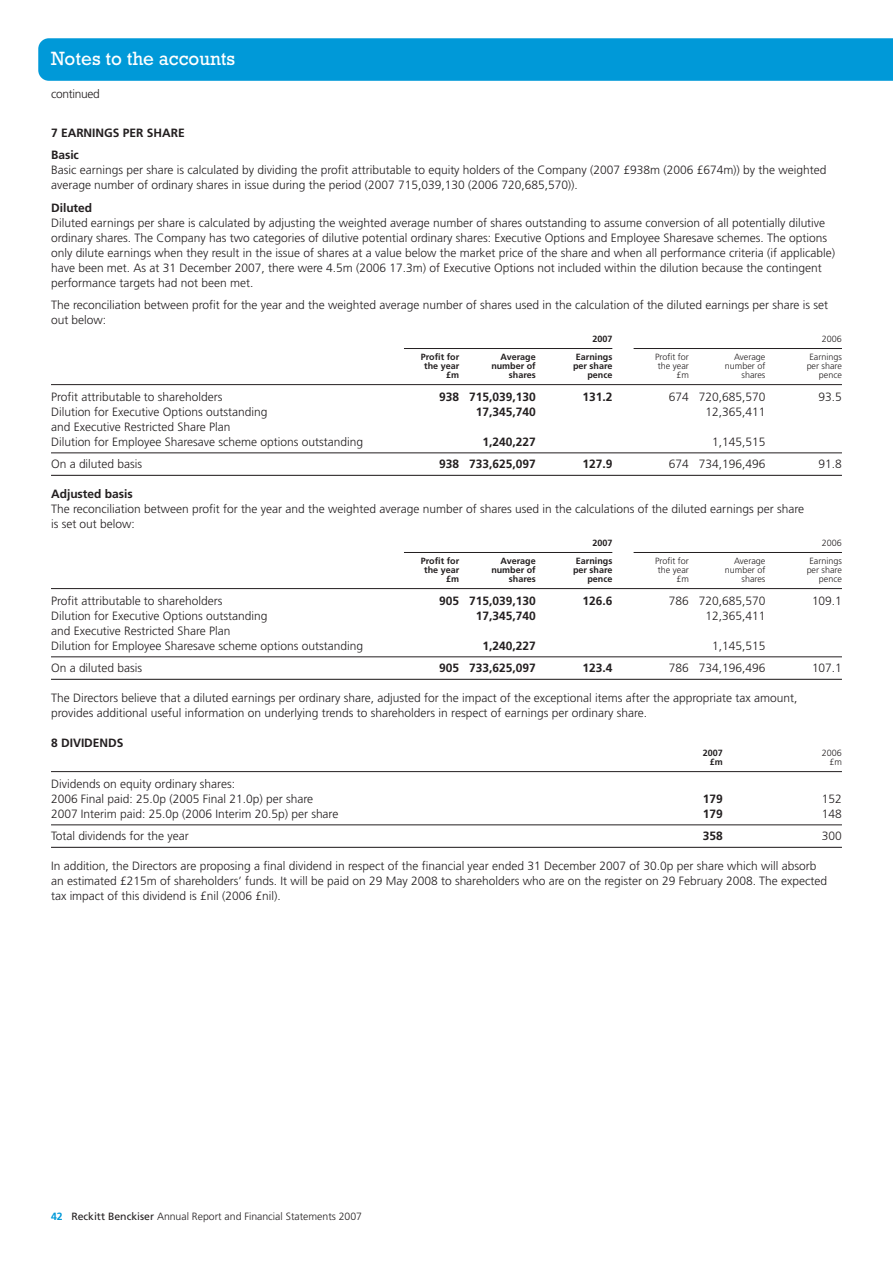
<style>
.page{position:relative;width:893px;height:1263px;background:#fff}
.page>*{position:absolute;margin:0;border:0;box-sizing:border-box;transform-origin:0 0}
.t1{font:19.5px "Rockwell";color:#fff}
.t2{font:300 12px/15px "Frutiger";color:#231f20}
.t3{font:700 12px/22.5px "Frutiger";color:#231f20}
.t4{font:300 12px "Frutiger";letter-spacing:-.025em;color:#231f20}
.t5{font:300 10.5px "Frutiger";color:#231f20}
.t6{font:700 9px "Frutiger";color:#231f20}
.t7{font:300 9px "Frutiger";color:#231f20}
.s1{font-weight:700;color:#0099d8}
.s2{font-weight:400}
</style>
<div class="page">
<hr style="left:51px;top:384px;width:791px;height:1px;background:#231f20">
<hr style="left:51px;top:453px;width:791px;height:1px;background:#231f20">
<hr style="left:51px;top:475px;width:791px;height:1px;background:#231f20">
<hr style="left:51px;top:588px;width:791px;height:1px;background:#231f20">
<hr style="left:51px;top:657px;width:791px;height:1px;background:#231f20">
<hr style="left:51px;top:679px;width:791px;height:1px;background:#231f20">
<hr style="left:51px;top:771px;width:791px;height:1px;background:#231f20">
<hr style="left:51px;top:825px;width:791px;height:1px;background:#231f20">
<hr style="left:51px;top:847px;width:791px;height:1px;background:#231f20">
<hr style="left:404px;top:552px;width:208px;height:1px;background:#231f20">
<hr style="left:634px;top:552px;width:208px;height:1px;background:#231f20">
<hr style="left:404px;top:348px;width:208px;height:1px;background:#231f20">
<hr style="left:634px;top:348px;width:208px;height:1px;background:#231f20">
<div style="left:38px;top:38px;width:855px;height:43px;background:#0099d8"></div>
<h1 class="t1" style="left:51px;top:46px;width:186px">Notes to the accounts</h1>
<p class="t4" style="left:51px;top:89px;width:50px">continued</p>
<p class="t3" style="left:51px;top:122px;width:135px">7 EARNINGS PER SHARE<br>Basic</p>
<p class="t2" style="left:51px;top:163px;width:777px">Basic earnings per share is calculated by dividing the profit attributable to equity holders of the Company (2007 £938m (2006 £674m)) by the weighted average number of ordinary shares in issue during the period (2007 715,039,130 (2006 720,685,570)).</p>
<p class="t3" style="left:51px;top:197px;width:43px">Diluted</p>
<p class="t2" style="left:51px;top:216px;width:785px">Diluted earnings per share is calculated by adjusting the weighted average number of shares outstanding to assume conversion of all potentially dilutive ordinary shares. The Company has two categories of dilutive potential ordinary shares: Executive Options and Employee Sharesave schemes. The options only dilute earnings when they result in the issue of shares at a value below the market price of the share and when all performance criteria (if applicable) have been met. As at 31 December 2007, there were 4.5m (2006 17.3m) of Executive Options not included within the dilution because the contingent performance targets had not been met.</p>
<p class="t2" style="left:51px;top:298px;width:779px">The reconciliation between profit for the year and the weighted average number of shares used in the calculation of the diluted earnings per share is set out below:</p>
<p class="t6" style="left:592px;top:335px;width:21px">2007</p>
<p class="t7" style="left:822px;top:335px;width:21px">2006</p>
<p class="t6" style="left:421px;top:353px;width:40px">Profit for</p>
<p class="t6" style="left:501px;top:353px;width:37px">Average</p>
<p class="t6" style="left:576px;top:353px;width:38px">Earnings</p>
<p class="t7" style="left:655px;top:353px;width:35px">Profit for</p>
<p class="t7" style="left:734px;top:353px;width:33px">Average</p>
<p class="t7" style="left:809px;top:353px;width:34px">Earnings</p>
<p class="t6" style="left:424px;top:362px;width:36px">the year</p>
<p class="t6" style="left:491px;top:362px;width:46px">number of</p>
<p class="t6" style="left:573px;top:362px;width:41px">per share</p>
<p class="t7" style="left:658px;top:362px;width:32px">the year</p>
<p class="t7" style="left:725px;top:362px;width:42px">number of</p>
<p class="t7" style="left:807px;top:362px;width:37px">per share</p>
<p class="t6" style="left:446px;top:371px;width:14px">£m</p>
<p class="t6" style="left:509px;top:371px;width:28px">shares</p>
<p class="t6" style="left:587px;top:371px;width:26px">pence</p>
<p class="t7" style="left:676px;top:371px;width:14px">£m</p>
<p class="t7" style="left:742px;top:371px;width:25px">shares</p>
<p class="t7" style="left:819px;top:371px;width:24px">pence</p>
<p class="t2" style="left:51px;top:390px;width:173px">Profit attributable to shareholders</p>
<p class="t3" style="left:439px;top:386px;width:98px">938 715,039,130</p>
<p class="t3" style="left:582px;top:386px;width:31px">131.2</p>
<p class="t2" style="left:669px;top:390px;width:98px">674 720,685,570</p>
<p class="t2" style="left:819px;top:390px;width:25px">93.5</p>
<p class="t2" style="left:51px;top:405px;width:218px">Dilution for Executive Options outstanding</p>
<p class="t3" style="left:476px;top:401px;width:61px">17,345,740</p>
<p class="t2" style="left:705px;top:405px;width:61px">12,365,411</p>
<p class="t2" style="left:51px;top:420px;width:314px">and Executive Restricted Share Plan<br>Dilution for Employee Sharesave scheme options outstanding</p>
<p class="t3" style="left:482px;top:431px;width:55px">1,240,227</p>
<p class="t2" style="left:712px;top:435px;width:55px">1,145,515</p>
<p class="t2" style="left:51px;top:457px;width:93px">On a diluted basis</p>
<p class="t3" style="left:439px;top:454px;width:98px">938 733,625,097</p>
<p class="t3" style="left:582px;top:454px;width:31px">127.9</p>
<p class="t2" style="left:669px;top:457px;width:98px">674 734,196,496</p>
<p class="t2" style="left:819px;top:457px;width:25px">91.8</p>
<p class="t3" style="left:51px;top:484px;width:83px">Adjusted basis</p>
<p class="t2" style="left:51px;top:502px;width:755px">The reconciliation between profit for the year and the weighted average number of shares used in the calculations of the diluted earnings per share is set out below:</p>
<p class="t6" style="left:592px;top:539px;width:21px">2007</p>
<p class="t7" style="left:822px;top:539px;width:21px">2006</p>
<p class="t6" style="left:421px;top:557px;width:40px">Profit for</p>
<p class="t6" style="left:501px;top:557px;width:37px">Average</p>
<p class="t6" style="left:576px;top:557px;width:38px">Earnings</p>
<p class="t7" style="left:655px;top:557px;width:35px">Profit for</p>
<p class="t7" style="left:734px;top:557px;width:33px">Average</p>
<p class="t7" style="left:809px;top:557px;width:34px">Earnings</p>
<p class="t6" style="left:424px;top:566px;width:36px">the year</p>
<p class="t6" style="left:491px;top:566px;width:46px">number of</p>
<p class="t6" style="left:573px;top:566px;width:41px">per share</p>
<p class="t7" style="left:658px;top:566px;width:32px">the year</p>
<p class="t7" style="left:725px;top:566px;width:42px">number of</p>
<p class="t7" style="left:807px;top:566px;width:37px">per share</p>
<p class="t6" style="left:446px;top:575px;width:14px">£m</p>
<p class="t6" style="left:509px;top:575px;width:28px">shares</p>
<p class="t6" style="left:587px;top:575px;width:26px">pence</p>
<p class="t7" style="left:676px;top:575px;width:14px">£m</p>
<p class="t7" style="left:742px;top:575px;width:25px">shares</p>
<p class="t7" style="left:819px;top:575px;width:24px">pence</p>
<p class="t2" style="left:51px;top:594px;width:173px">Profit attributable to shareholders</p>
<p class="t3" style="left:439px;top:590px;width:98px">905 715,039,130</p>
<p class="t3" style="left:582px;top:590px;width:31px">126.6</p>
<p class="t2" style="left:669px;top:594px;width:98px">786 720,685,570</p>
<p class="t2" style="left:812px;top:594px;width:31px">109.1</p>
<p class="t2" style="left:51px;top:609px;width:218px">Dilution for Executive Options outstanding</p>
<p class="t3" style="left:476px;top:605px;width:61px">17,345,740</p>
<p class="t2" style="left:705px;top:609px;width:61px">12,365,411</p>
<p class="t2" style="left:51px;top:624px;width:314px">and Executive Restricted Share Plan<br>Dilution for Employee Sharesave scheme options outstanding</p>
<p class="t3" style="left:482px;top:635px;width:55px">1,240,227</p>
<p class="t2" style="left:712px;top:639px;width:55px">1,145,515</p>
<p class="t2" style="left:51px;top:661px;width:93px">On a diluted basis</p>
<p class="t3" style="left:439px;top:657px;width:98px">905 733,625,097</p>
<p class="t3" style="left:582px;top:657px;width:31px">123.4</p>
<p class="t2" style="left:669px;top:661px;width:98px">786 734,196,496</p>
<p class="t2" style="left:812px;top:661px;width:31px">107.1</p>
<p class="t2" style="left:51px;top:691px;width:748px">The Directors believe that a diluted earnings per ordinary share, adjusted for the impact of the exceptional items after the appropriate tax amount, provides additional useful information on underlying trends to shareholders in respect of earnings per ordinary share.</p>
<p class="t3" style="left:51px;top:732px;width:74px">8 DIVIDENDS</p>
<p class="t6" style="left:703px;top:749px;width:21px">2007</p>
<p class="t7" style="left:822px;top:749px;width:21px">2006</p>
<p class="t6" style="left:710px;top:758px;width:14px">£m</p>
<p class="t7" style="left:829px;top:758px;width:14px">£m</p>
<p class="t2" style="left:51px;top:777px;width:264px">Dividends on equity ordinary shares:<br>2006 Final paid: 25.0p (2005 Final 21.0p) per share</p>
<p class="t3" style="left:703px;top:788px;width:21px">179</p>
<p class="t2" style="left:822px;top:792px;width:21px">152</p>
<p class="t2" style="left:51px;top:807px;width:289px">2007 Interim paid: 25.0p (2006 Interim 20.5p) per share</p>
<p class="t3" style="left:703px;top:803px;width:21px">179</p>
<p class="t2" style="left:822px;top:807px;width:21px">148</p>
<p class="t2" style="left:51px;top:829px;width:139px">Total dividends for the year</p>
<p class="t3" style="left:703px;top:825px;width:21px">358</p>
<p class="t2" style="left:822px;top:829px;width:21px">300</p>
<p class="t2" style="left:51px;top:859px;width:778px">In addition, the Directors are proposing a final dividend in respect of the financial year ended 31 December 2007 of 30.0p per share which will absorb an estimated £215m of shareholders’ funds. It will be paid on 29 May 2008 to shareholders who are on the register on 29 February 2008. The expected tax impact of this dividend is £nil (2006 £nil).</p>
<p class="t5" style="left:51px;top:1212px;width:313px"><span class="s1">42</span> <span class="s2">Reckitt Benckiser</span> Annual Report and Financial Statements 2007</p>
</div>
